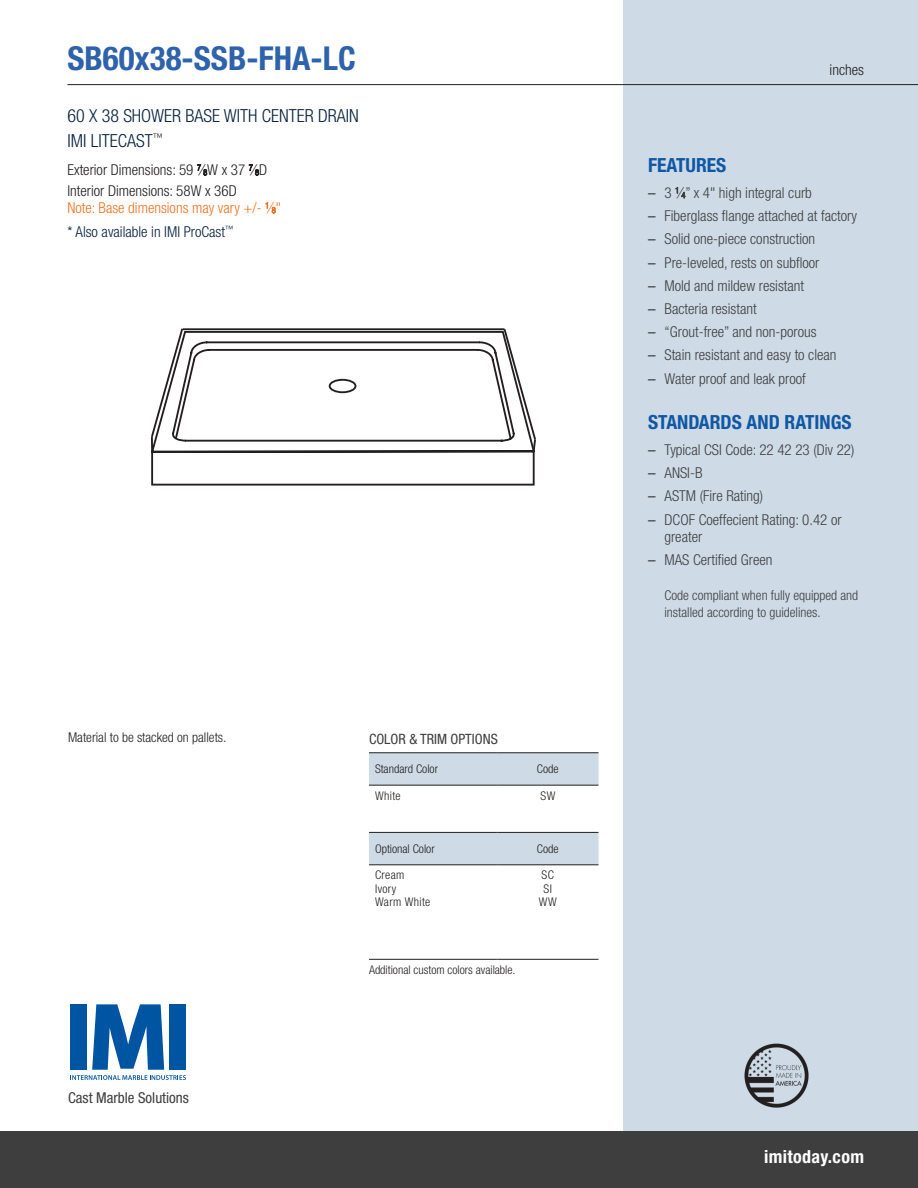
<style>
.page{position:relative;width:918px;height:1188px;background:#fff}
.page>*{position:absolute;margin:0;border:0;box-sizing:border-box;transform-origin:0 0}
.t1{font:700 condensed 33px "Helvetica Neue LT Std";color:#2e62ab}
.t2{font:700 condensed 19.5px "Helvetica Neue LT Std";color:#1057a4}
.t3{font:300 condensed 18px/24.3px "Helvetica Neue LT Std";color:#08213f}
.t4{font:700 condensed 18px "Helvetica Neue LT Std";letter-spacing:.02em;color:#fff}
.t5{font:300 condensed 15px/17.2px "Helvetica Neue LT Std";color:#3e3e3f}
.t6{font:300 condensed 15px/21px "Helvetica Neue LT Std";color:#231f20}
.t7{font:300 condensed 15px "Helvetica Neue LT Std";color:#f07222}
.t8{font:300 condensed 15px "Helvetica Neue LT Std";color:#08213f}
.t9{font:condensed 15px "Helvetica Neue LT Std";color:#3e3e3f}
.t10{font:condensed 14.25px "Helvetica Neue LT Std";color:#3e3e3f}
.t11{font:300 condensed 13.5px/17.2px "Helvetica Neue LT Std";color:#3e3e3f}
.t12{font:300 condensed 13.5px "Helvetica Neue LT Std";color:#231f20}
.t13{font:300 condensed 12px/13.5px "Helvetica Neue LT Std";color:#231f20;text-align:center}
.t14{font:300 condensed 12px/13.5px "Helvetica Neue LT Std";letter-spacing:.03em;color:#231f20}
.s1{font-size:8.25px}
.s2{font-weight:400;font-stretch:normal}
</style>
<div class="page">
<div style="left:623px;top:0;width:295px;height:1134px;background:#cedbe6"></div>
<svg style="left:369px;top:753px;width:229px;height:111px"></svg>
<hr style="left:369px;top:752px;width:128px;height:1px;background:#231f20">
<hr style="left:497px;top:752px;width:101px;height:1px;background:#231f20">
<hr style="left:369px;top:785px;width:128px;height:1px;background:#231f20">
<hr style="left:497px;top:785px;width:101px;height:1px;background:#231f20">
<hr style="left:369px;top:832px;width:128px;height:1px;background:#231f20">
<hr style="left:497px;top:832px;width:101px;height:1px;background:#231f20">
<hr style="left:369px;top:864px;width:128px;height:1px;background:#231f20">
<hr style="left:497px;top:864px;width:101px;height:1px;background:#231f20">
<hr style="left:369px;top:959px;width:128px;height:1px;background:#231f20">
<hr style="left:497px;top:959px;width:101px;height:1px;background:#231f20">
<hr style="left:68px;top:84px;width:850px;height:1px;background:#231f20">
<div style="left:0;top:1131px;width:918px;height:57px;background:#3e3e3f"></div>
<img style="left:744px;top:1043px;width:65px;height:65px">
<svg style="left:70px;top:1004px;width:116px;height:76px"></svg>
<svg style="left:151px;top:330px;width:384px;height:156px"></svg>
<div style="left:329px;top:379px;width:27px;height:14px;border:2px solid #231f20;border-radius:50%"></div>
<hr style="left:183px;top:328px;width:322px;height:2px;background:#231f20">
<svg style="left:151px;top:328px;width:34px;height:124px"></svg>
<svg style="left:502px;top:328px;width:34px;height:125px"></svg>
<h1 class="t1" style="left:68px;top:39px;width:290px">SB60x38-SSB-FHA-LC</h1>
<p class="t3" style="left:68px;top:104px;width:293px">60 X 38 SHOWER BASE WITH CENTER DRAIN<br>IMI LITECAST<sup>™</sup></p>
<p class="t6" style="left:67px;top:159px;width:201px">Exterior Dimensions: 59 <sup>7</sup>⁄<span class="s1">8</span>W x 37 <sup>7</sup>⁄<span class="s1">8</span>D<br>Interior Dimensions: 58W x 36D</p>
<p class="t7" style="left:67px;top:199px;width:215px">Note: Base dimensions may vary +/- <sup>1</sup>⁄<span class="s1">8</span>"</p>
<p class="t8" style="left:67px;top:224px;width:168px">* Also available in IMI ProCast<sup>™</sup></p>
<p class="t12" style="left:68px;top:729px;width:160px">Material to be stacked on pallets.</p>
<p class="t9" style="left:68px;top:1089px;width:122px">Cast Marble Solutions</p>
<p class="t10" style="left:369px;top:731px;width:130px">COLOR &amp; TRIM OPTIONS</p>
<p class="t13" style="left:375px;top:762px;width:65px">Standard Color</p>
<p class="t13" style="left:537px;top:762px;width:23px">Code</p>
<p class="t13" style="left:375px;top:789px;width:27px">White</p>
<p class="t13" style="left:540px;top:789px;width:16px">SW</p>
<p class="t13" style="left:375px;top:842px;width:61px">Optional Color</p>
<p class="t13" style="left:537px;top:842px;width:23px">Code</p>
<p class="t14" style="left:375px;top:868px;width:57px">Cream<br>Ivory<br>Warm White</p>
<p class="t13" style="left:539px;top:868px;width:20px">SC<br>SI<br>WW</p>
<p class="t13" style="left:369px;top:963px;width:148px">Additional custom colors available.</p>
<p class="t6" style="left:830px;top:59px;width:36px">inches</p>
<h3 class="t2" style="left:648px;top:153px;width:80px">FEATURES</h3>
<p class="t5" style="left:648px;top:184px;width:165px"><span class="s2">–</span> 3 <sup>1</sup>⁄<span class="s1">4</span>” x 4" high integral curb</p>
<p class="t5" style="left:648px;top:207px;width:211px"><span class="s2">–</span> Fiberglass fange attached at factory</p>
<p class="t5" style="left:648px;top:230px;width:169px"><span class="s2">–</span> Solid one-piece construction</p>
<p class="t5" style="left:648px;top:254px;width:173px"><span class="s2">–</span> Pre-leveled, rests on subfoor</p>
<p class="t5" style="left:648px;top:277px;width:158px"><span class="s2">–</span> Mold and mildew resistant</p>
<p class="t5" style="left:648px;top:300px;width:110px"><span class="s2">–</span> Bacteria resistant</p>
<p class="t5" style="left:648px;top:323px;width:170px"><span class="s2">–</span> “Grout-free” and non-porous</p>
<p class="t5" style="left:648px;top:346px;width:190px"><span class="s2">–</span> Stain resistant and easy to clean</p>
<p class="t5" style="left:648px;top:370px;width:159px"><span class="s2">–</span> Water proof and leak proof</p>
<h3 class="t2" style="left:648px;top:410px;width:205px">STANDARDS AND RATINGS</h3>
<p class="t5" style="left:648px;top:441px;width:208px"><span class="s2">–</span> Typical CSI Code: 22 42 23 (Div 22)</p>
<p class="t5" style="left:648px;top:464px;width:56px"><span class="s2">–</span> ANSI-B</p>
<p class="t5" style="left:648px;top:487px;width:117px"><span class="s2">–</span> ASTM (Fire Rating)</p>
<p class="t5" style="left:664px;top:511px;width:179px;text-indent:-16px"><span class="s2">–</span> DCOF Coeffecient Rating: 0.42 or greater</p>
<p class="t5" style="left:648px;top:551px;width:126px"><span class="s2">–</span> MAS Certifed Green</p>
<p class="t11" style="left:664px;top:586px;width:195px">Code compliant when fully equipped and installed according to guidelines.</p>
<p class="t4" style="left:764px;top:1146px;width:101px">imitoday.com</p>
</div>
